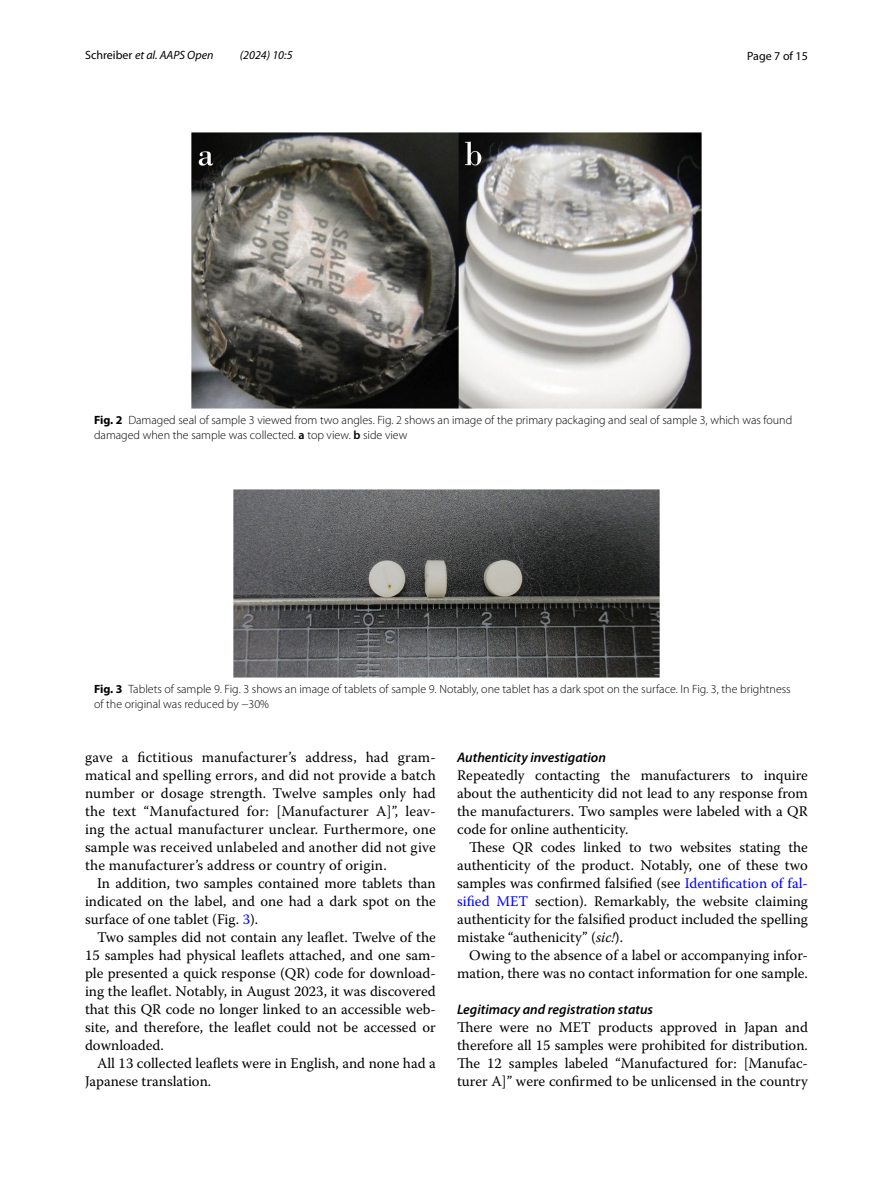
<style>
.page{position:relative;width:893px;height:1187px;background:#fff}
.page>*{position:absolute;margin:0;border:0;box-sizing:border-box;transform-origin:0 0}
.t1{font:14.7px/18px "Warnock Pro";color:#000;text-align:justify}
.t2{font:italic 600 13.8px "Myriad Pro";color:#000}
.t3{font:300 12px/15px "Myriad Pro";color:#000}
.t4{font:italic 12px "Myriad Pro";color:#000}
.t5{font:12px "Myriad Pro";color:#000}
.s1{font-style:normal}
.s2{font-weight:700}
.s3{font-weight:600}
.s4{color:#00f}
.s5{font-style:italic}
</style>
<div class="page">
<img style="left:191px;top:133px;width:511px;height:275px">
<img style="left:234px;top:489px;width:425px;height:188px">
<p class="t4" style="left:85px;top:48px;width:130px"><span class="s1">Schreiber</span> et al. AAPS Open</p>
<p class="t4" style="left:240px;top:48px;width:54px">(2024) 10:5</p>
<p class="t5" style="left:747px;top:48px;width:62px">Page 7 of 15</p>
<p class="t3" style="left:94px;top:412px;width:700px"><span class="s2">Fig. 2</span> Damaged seal of sample 3 viewed from two angles. Fig. 2 shows an image of the primary packaging and seal of sample 3, which was found damaged when the sample was collected. <span class="s3">a</span> top view. <span class="s3">b</span> side view</p>
<p class="t3" style="left:94px;top:681px;width:698px"><span class="s2">Fig. 3</span> Tablets of sample 9. Fig. 3 shows an image of tablets of sample 9. Notably, one tablet has a dark spot on the surface. In Fig. 3, the brightness of the original was reduced by −30%</p>
<p class="t1" style="left:85px;top:747px;width:352px">gave a fictitious manufacturer’s address, had gram&shy;matical and spelling errors, and did not provide a batch number or dosage strength. Twelve samples only had the text “Manufactured for: [Manufacturer A]”, leav&shy;ing the actual manufacturer unclear. Furthermore, one sample was received unlabeled and another did not give the manufacturer’s address or country of origin.</p>
<p class="t1" style="left:85px;top:873px;width:352px;text-indent:12px">In addition, two samples contained more tablets than indicated on the label, and one had a dark spot on the surface of one tablet (Fig. <span class="s4">3</span>).</p>
<p class="t1" style="left:85px;top:927px;width:352px;text-indent:12px">Two samples did not contain any leaflet. Twelve of the 15 samples had physical leaflets attached, and one sam&shy;ple presented a quick response (QR) code for download&shy;ing the leaflet. Notably, in August 2023, it was discovered that this QR code no longer linked to an accessible web&shy;site, and therefore, the leaflet could not be accessed or downloaded.</p>
<p class="t1" style="left:85px;top:1053px;width:352px;text-indent:12px">All 13 collected leaflets were in English, and none had a<br>Japanese translation.</p>
<p class="t2" style="left:457px;top:748px;width:150px">Authenticity investigation</p>
<p class="t1" style="left:457px;top:765px;width:352px">Repeatedly contacting the manufacturers to inquire about the authenticity did not lead to any response from the manufacturers. Two samples were labeled with a QR code for online authenticity.</p>
<p class="t1" style="left:457px;top:837px;width:352px;text-indent:12px">These QR codes linked to two websites stating the authenticity of the product. Notably, one of these two samples was confirmed falsified (see <span class="s4">Identification of fal&shy;sified MET</span> section). Remarkably, the website claiming authenticity for the falsified product included the spelling mistake “authenicity” (<span class="s5">sic!</span>).</p>
<p class="t1" style="left:457px;top:945px;width:352px;text-align:right">Owing to the absence of a label or accompanying infor&shy;mation, there was no contact information for one sample.</p>
<p class="t2" style="left:457px;top:1000px;width:197px">Legitimacy and registration status</p>
<p class="t1" style="left:457px;top:1017px;width:352px">There were no MET products approved in Japan and therefore all 15 samples were prohibited for distribution.<br>The 12 samples labeled “Manufactured for: [Manufac&shy;turer A]” were confirmed to be unlicensed in the country</p>
</div>
